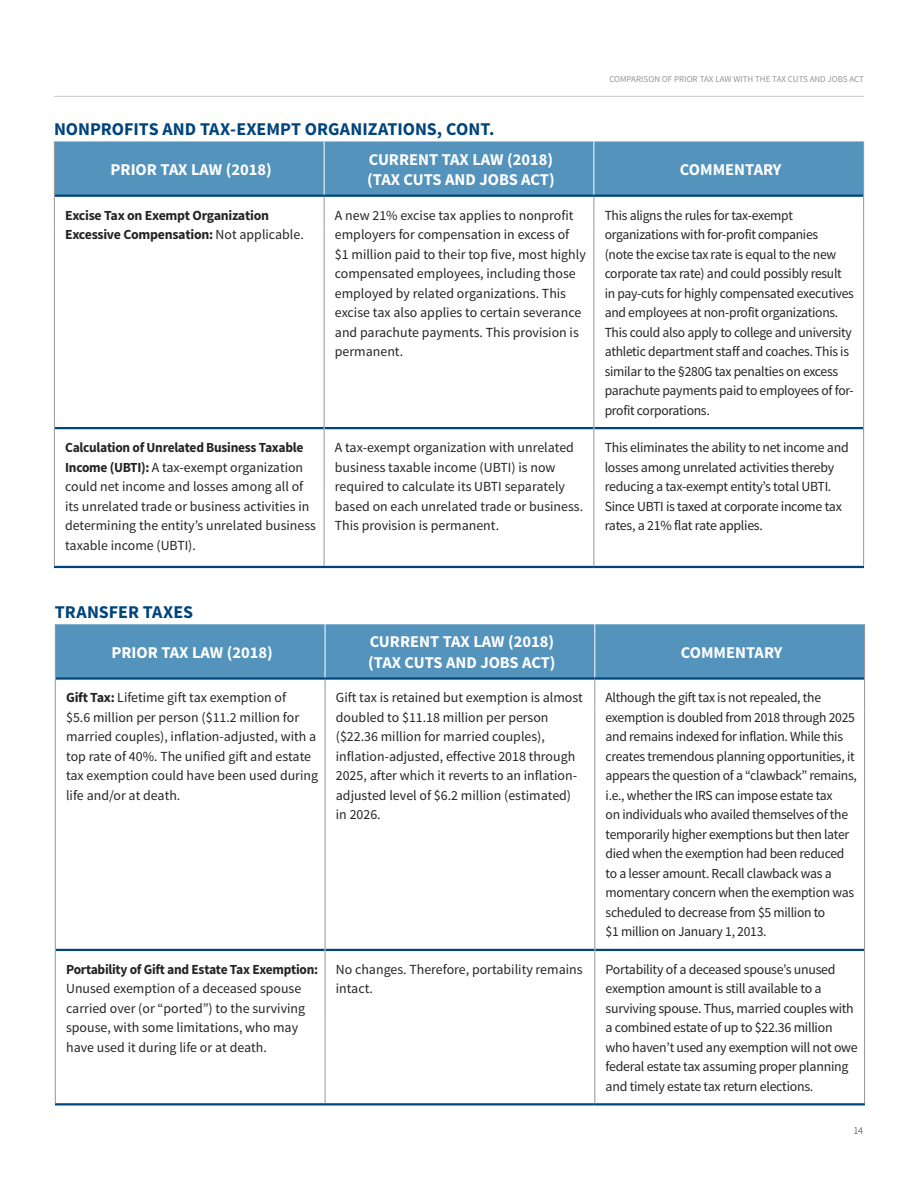
<style>
.page{position:relative;width:918px;height:1188px;background:#fff}
.page>*{position:absolute;margin:0;border:0;box-sizing:border-box;transform-origin:0 0}
.t1{font:700 18px "Source Sans Pro";color:#00447c}
.t2{font:700 16.5px/20.2px "Source Sans Pro";color:#fff}
.t3{font:13.8px/19.5px "Source Sans Pro";letter-spacing:-.02em;color:#262324}
.t4{font:13.8px/19.5px "Source Sans Pro";color:#262324}
.t5{font:700 13.8px/19.5px "Source Sans Pro";letter-spacing:-.02em;color:#262324}
.t6{font:300 10.5px "Source Sans Pro";color:#262324}
.t7{font:9px "Source Sans Pro";color:#949698}
.s1{font-weight:400}
.s2{font-weight:700}
</style>
<div class="page">
<hr style="left:54px;top:96px;width:810px;height:1px;background:#c8cacc">
<div style="left:55px;top:141px;width:808px;height:54px;background:#5393bc"></div>
<hr style="left:55px;top:195px;width:539px;height:2px;background:#00447c">
<hr style="left:594px;top:195px;width:269px;height:2px;background:#00447c">
<hr style="left:55px;top:427px;width:269px;height:2px;background:#00447c">
<hr style="left:324px;top:427px;width:269px;height:2px;background:#00447c">
<hr style="left:594px;top:427px;width:269px;height:2px;background:#00447c">
<hr style="left:54px;top:566px;width:540px;height:2px;background:#00447c">
<hr style="left:594px;top:566px;width:270px;height:2px;background:#00447c">
<hr style="left:54px;top:141px;width:1px;height:55px;background:#939598">
<hr style="left:863px;top:141px;width:1px;height:55px;background:#939598">
<hr style="left:54px;top:196px;width:1px;height:32px;background:#939598">
<hr style="left:324px;top:197px;width:1px;height:31px;background:#939598">
<hr style="left:594px;top:197px;width:1px;height:31px;background:#939598">
<hr style="left:863px;top:196px;width:1px;height:32px;background:#939598">
<hr style="left:54px;top:228px;width:1px;height:200px;background:#939598">
<hr style="left:324px;top:228px;width:1px;height:200px;background:#939598">
<hr style="left:593px;top:228px;width:1px;height:200px;background:#939598">
<hr style="left:863px;top:228px;width:1px;height:200px;background:#939598">
<hr style="left:54px;top:428px;width:1px;height:66px;background:#939598">
<hr style="left:324px;top:428px;width:1px;height:66px;background:#939598">
<hr style="left:593px;top:428px;width:1px;height:66px;background:#939598">
<hr style="left:863px;top:428px;width:1px;height:66px;background:#939598">
<hr style="left:54px;top:494px;width:1px;height:72px;background:#939598">
<hr style="left:324px;top:494px;width:1px;height:72px;background:#939598">
<hr style="left:593px;top:494px;width:1px;height:72px;background:#939598">
<hr style="left:863px;top:494px;width:1px;height:72px;background:#939598">
<hr style="left:324px;top:141px;width:1px;height:54px;background:#fff">
<hr style="left:594px;top:141px;width:1px;height:54px;background:#fff">
<div style="left:56px;top:624px;width:808px;height:53px;background:#5393bc"></div>
<hr style="left:56px;top:677px;width:539px;height:3px;background:#00447c">
<hr style="left:595px;top:677px;width:269px;height:3px;background:#00447c">
<hr style="left:56px;top:949px;width:269px;height:2px;background:#00447c">
<hr style="left:325px;top:949px;width:269px;height:2px;background:#00447c">
<hr style="left:595px;top:949px;width:269px;height:2px;background:#00447c">
<hr style="left:55px;top:1103px;width:540px;height:2px;background:#00447c">
<hr style="left:595px;top:1103px;width:270px;height:2px;background:#00447c">
<hr style="left:55px;top:624px;width:1px;height:55px;background:#939598">
<hr style="left:864px;top:624px;width:1px;height:55px;background:#939598">
<hr style="left:55px;top:679px;width:1px;height:31px;background:#939598">
<hr style="left:325px;top:680px;width:1px;height:30px;background:#939598">
<hr style="left:594px;top:680px;width:1px;height:30px;background:#939598">
<hr style="left:864px;top:679px;width:1px;height:31px;background:#939598">
<hr style="left:55px;top:710px;width:1px;height:240px;background:#939598">
<hr style="left:325px;top:710px;width:1px;height:240px;background:#939598">
<hr style="left:594px;top:710px;width:1px;height:240px;background:#939598">
<hr style="left:864px;top:710px;width:1px;height:240px;background:#939598">
<hr style="left:55px;top:950px;width:1px;height:66px;background:#939598">
<hr style="left:325px;top:950px;width:1px;height:66px;background:#939598">
<hr style="left:594px;top:950px;width:1px;height:66px;background:#939598">
<hr style="left:864px;top:950px;width:1px;height:66px;background:#939598">
<hr style="left:55px;top:1016px;width:1px;height:87px;background:#939598">
<hr style="left:325px;top:1016px;width:1px;height:87px;background:#939598">
<hr style="left:594px;top:1016px;width:1px;height:87px;background:#939598">
<hr style="left:864px;top:1016px;width:1px;height:87px;background:#939598">
<hr style="left:325px;top:624px;width:1px;height:53px;background:#fff">
<hr style="left:594px;top:624px;width:1px;height:53px;background:#fff">
<h1 class="t1" style="left:54px;top:122px;width:442px">NONPROFITS AND TAX-EXEMPT ORGANIZATIONS, CONT.</h1>
<p class="t7" style="left:609px;top:75px;width:256px">COMPARISON OF PRIOR TAX LAW WITH THE TAX CUTS AND JOBS ACT</p>
<p class="t2" style="left:111px;top:161px;width:163px">PRIOR TAX LAW (2018)</p>
<p class="t2" style="left:367px;top:151px;width:189px">CURRENT TAX LAW (2018) (TAX CUTS AND JOBS ACT)</p>
<p class="t2" style="left:680px;top:161px;width:103px">COMMENTARY</p>
<p class="t5" style="left:65px;top:207px;width:240px">Excise Tax on Exempt Organization<br>Excessive Compensation: <span class="s1">Not applicable.</span></p>
<p class="t4" style="left:335px;top:207px;width:252px">A new 21% excise tax applies to nonprofit employers for compensation in excess of $1 million paid to their top five, most highly compensated employees, including those employed by related organizations. This excise tax also applies to certain severance and parachute payments. This provision is permanent.</p>
<p class="t3" style="left:605px;top:207px;width:251px">This aligns the rules for tax-exempt organizations with for-profit companies<br>(note the excise tax rate is equal to the new corporate tax rate) and could possibly result in pay-cuts for highly compensated executives and employees at non-profit organizations.<br>This could also apply to college and university athletic department staff and coaches. This is similar to the §280G tax penalties on excess parachute payments paid to employees of for&shy;profit corporations.</p>
<p class="t4" style="left:65px;top:439px;width:252px"><span class="s2">Calculation of Unrelated Business Taxable Income (UBTI):</span> A tax-exempt organization could net income and losses among all of its unrelated trade or business activities in determining the entity’s unrelated business taxable income (UBTI).</p>
<p class="t4" style="left:335px;top:439px;width:250px">A tax-exempt organization with unrelated business taxable income (UBTI) is now required to calculate its UBTI separately based on each unrelated trade or business.<br>This provision is permanent.</p>
<p class="t3" style="left:605px;top:439px;width:246px">This eliminates the ability to net income and losses among unrelated activities thereby reducing a tax-exempt entity’s total UBTI.<br>Since UBTI is taxed at corporate income tax rates, a 21% flat rate applies.</p>
<h1 class="t1" style="left:55px;top:605px;width:140px">TRANSFER TAXES</h1>
<p class="t2" style="left:112px;top:643px;width:163px">PRIOR TAX LAW (2018)</p>
<p class="t2" style="left:368px;top:633px;width:189px">CURRENT TAX LAW (2018) (TAX CUTS AND JOBS ACT)</p>
<p class="t2" style="left:681px;top:643px;width:103px">COMMENTARY</p>
<p class="t4" style="left:66px;top:689px;width:253px"><span class="s2">Gift Tax:</span> Lifetime gift tax exemption of<br>$5.6 million per person ($11.2 million for married couples), inflation-adjusted, with a top rate of 40%. The unified gift and estate tax exemption could have been used during life and/or at death.</p>
<p class="t4" style="left:336px;top:689px;width:249px">Gift tax is retained but exemption is almost doubled to $11.18 million per person ($22.36 million for married couples), inflation-adjusted, effective 2018 through 2025, after which it reverts to an inflation&shy;adjusted level of $6.2 million (estimated) in 2026.</p>
<p class="t3" style="left:606px;top:689px;width:253px">Although the gift tax is not repealed, the exemption is doubled from 2018 through 2025 and remains indexed for inflation. While this creates tremendous planning opportunities, it appears the question of a “clawback” remains, i.e., whether the IRS can impose estate tax<br>on individuals who availed themselves of the temporarily higher exemptions but then later died when the exemption had been reduced to a lesser amount. Recall clawback was a momentary concern when the exemption was scheduled to decrease from $5 million to<br>$1 million on January 1, 2013.</p>
<p class="t5" style="left:66px;top:961px;width:254px">Portability of Gift and Estate Tax Exemption:</p>
<p class="t4" style="left:66px;top:980px;width:241px">Unused exemption of a deceased spouse carried over (or “ported”) to the surviving spouse, with some limitations, who may have used it during life or at death.</p>
<p class="t4" style="left:336px;top:961px;width:248px">No changes. Therefore, portability remains intact.</p>
<p class="t3" style="left:606px;top:961px;width:254px">Portability of a deceased spouse’s unused exemption amount is still available to a surviving spouse. Thus, married couples with a combined estate of up to $22.36 million who haven’t used any exemption will not owe federal estate tax assuming proper planning and timely estate tax return elections.</p>
<p class="t6" style="left:853px;top:1127px;width:11px">14</p>
</div>
